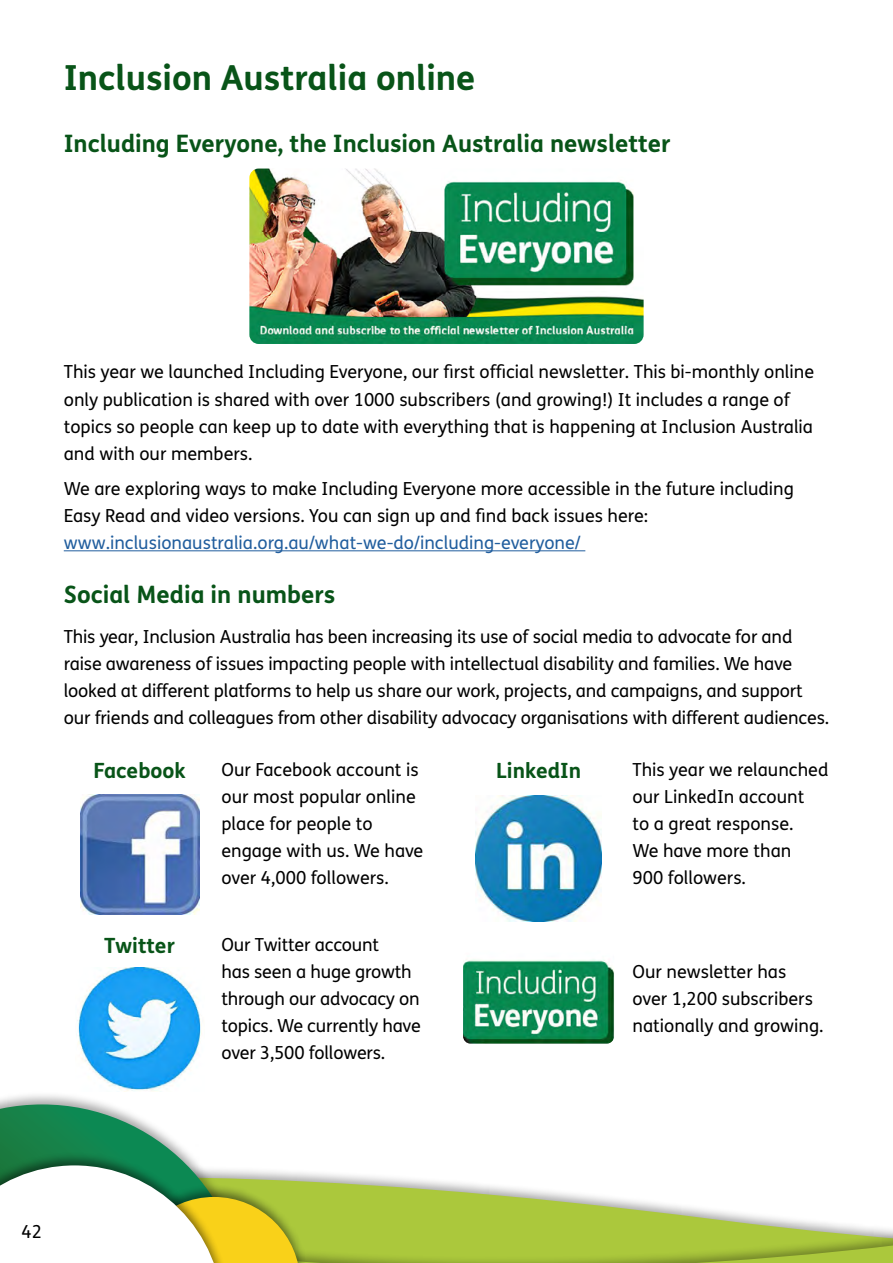
<style>
.page{position:relative;width:893px;height:1263px;background:#fff}
.page>*{position:absolute;margin:0;border:0;box-sizing:border-box;transform-origin:0 0}
.Heading_1{font:700 34.5px "FS Me";color:#085418}
.Heading_2{font:700 24px "FS Me";color:#085418}
.Paragraph{font:700 21px "FS Me";color:#085418}
.Heading_3{font:700 21px "FS Me";color:#085418}
.Paragraph-2{font:18px/27px "FS Me";color:#000}
.s1{color:#215e9e}
</style>
<div class="page">
<svg style="left:300px;top:1172px;width:593px;height:91px;fill:#abc83c"></svg>
<div style="left:0;top:1091px;width:255px;height:172px;background:#000;opacity:.35"></div>
<div style="left:119px;top:1183px;width:190px;height:80px;background:#000;opacity:.49"></div>
<svg style="left:0;top:1104px;width:300px;height:159px"></svg>
<hr style="left:64px;top:550px;width:521px;height:1px;background:#215e9e">
<img style="left:249px;top:169px;width:395px;height:175px">
<img style="left:80px;top:795px;width:119px;height:119px">
<img style="left:476px;top:795px;width:126px;height:126px">
<img style="left:76px;top:967px;width:126px;height:124px">
<img style="left:463px;top:959px;width:151px;height:85px">
<p class="Heading_1" style="left:64px;top:56px;width:413px">Inclusion Australia online</p>
<p class="Heading_2" style="left:64px;top:129px;width:608px">Including Everyone, the Inclusion Australia newsletter</p>
<p class="Paragraph-2" style="left:64px;top:359px;width:752px">This year we launched Including Everyone, our first official newsletter. This bi-monthly online only publication is shared with over 1000 subscribers (and growing!) It includes a range of topics so people can keep up to date with everything that is happening at Inclusion Australia and with our members.</p>
<p class="Paragraph-2" style="left:64px;top:476px;width:732px">We are exploring ways to make Including Everyone more accessible in the future including<br>Easy Read and video versions. You can sign up and find back issues here: <span class="s1">www.inclusionaustralia.org.au/what-we-do/including-everyone/</span></p>
<p class="Heading_2" style="left:64px;top:579px;width:273px">Social Media in numbers</p>
<p class="Paragraph-2" style="left:64px;top:623px;width:767px">This year, Inclusion Australia has been increasing its use of social media to advocate for and raise awareness of issues impacting people with intellectual disability and families. We have looked at different platforms to help us share our work, projects, and campaigns, and support our friends and colleagues from other disability advocacy organisations with different audiences.</p>
<p class="Heading_3" style="left:94px;top:757px;width:93px">Facebook</p>
<p class="Paragraph-2" style="left:221px;top:756px;width:203px">Our Facebook account is our most popular online place for people to engage with us. We have over 4,000 followers.</p>
<p class="Paragraph" style="left:496px;top:757px;width:87px">LinkedIn</p>
<p class="Paragraph-2" style="left:632px;top:756px;width:197px">This year we relaunched our LinkedIn account<br>to a great response.<br>We have more than<br>900 followers.</p>
<p class="Paragraph" style="left:104px;top:932px;width:72px">Twitter</p>
<p class="Paragraph-2" style="left:221px;top:931px;width:201px">Our Twitter account<br>has seen a huge growth through our advocacy on topics. We currently have over 3,500 followers.</p>
<p class="Paragraph-2" style="left:632px;top:958px;width:193px">Our newsletter has over 1,200 subscribers nationally and growing.</p>
<p class="Paragraph-2" style="left:22px;top:1218px;width:22px">42</p>
</div>
